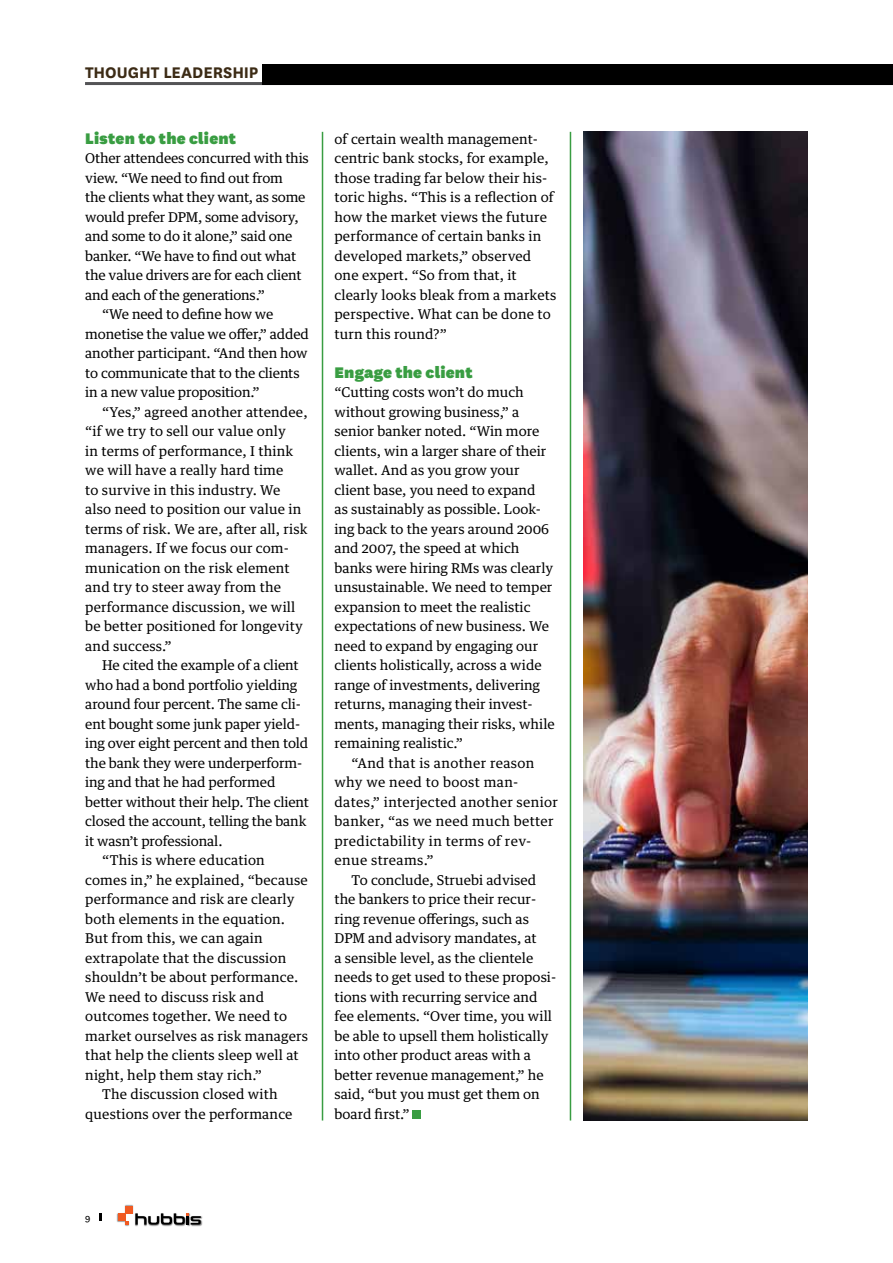
<style>
.page{position:relative;width:893px;height:1263px;background:#fff}
.page>*{position:absolute;margin:0;border:0;box-sizing:border-box;transform-origin:0 0}
.t1{font:900 18px "National";letter-spacing:.01em;color:#399d42}
.t2{font:700 18px "National";letter-spacing:-.005em;color:#3c2b15}
.t3{font:13.5px/19.5px "Guardian Text Egyp";color:#000}
.t4{font:13.5px "Guardian Text Egyp";letter-spacing:.025em;color:#000}
.t5{font:10.5px "National";color:#000}
</style>
<div class="page">
<img style="left:117px;top:1205px;width:85px;height:21px">
<svg style="left:135px;top:1213px;width:66px;height:11px"></svg>
<div style="left:126px;top:1206px;width:7px;height:7px;background:#f05a22"></div>
<div style="left:118px;top:1213px;width:8px;height:8px;background:#f05a22"></div>
<svg style="left:100px;top:1214px;width:2px;height:7px"></svg>
<hr style="left:570px;top:132px;width:1px;height:988px;background:#399d42">
<hr style="left:322px;top:132px;width:1px;height:988px;background:#399d42">
<div style="left:413px;top:1110px;width:8px;height:9px;background:#399d42"></div>
<img style="left:584px;top:132px;width:223px;height:988px">
<hr style="left:85px;top:82px;width:808px;height:3px;background:#545456">
<div style="left:263px;top:65px;width:630px;height:20px;background:#000"></div>
<h1 class="t2" style="left:85px;top:59px;width:175px">THOUGHT LEADERSHIP</h1>
<h1 class="t1" style="left:85px;top:126px;width:152px">Listen to the client</h1>
<p class="t3" style="left:85px;top:147px;width:225px">Other attendees concurred with this</p>
<p class="t3" style="left:85px;top:167px;width:199px">view. “We need to find out from</p>
<p class="t3" style="left:85px;top:186px;width:222px">the clients what they want, as some</p>
<p class="t3" style="left:85px;top:206px;width:215px">would prefer DPM, some advisory,</p>
<p class="t3" style="left:85px;top:225px;width:209px">and some to do it alone,” said one</p>
<p class="t3" style="left:85px;top:245px;width:212px">banker. “We have to find out what</p>
<p class="t3" style="left:85px;top:264px;width:218px">the value drivers are for each client</p>
<p class="t3" style="left:85px;top:284px;width:181px">and each of the generations.”</p>
<p class="t3" style="left:102px;top:303px;width:173px">“We need to define how we</p>
<p class="t3" style="left:85px;top:323px;width:225px">monetise the value we offer,” added</p>
<p class="t3" style="left:85px;top:342px;width:224px">another participant. “And then how</p>
<p class="t3" style="left:85px;top:362px;width:216px">to communicate that to the clients</p>
<p class="t3" style="left:85px;top:381px;width:176px">in a new value proposition.”</p>
<p class="t3" style="left:102px;top:401px;width:207px">“Yes,” agreed another attendee,</p>
<p class="t3" style="left:85px;top:420px;width:202px">“if we try to sell our value only</p>
<p class="t3" style="left:85px;top:440px;width:209px">in terms of performance, I think</p>
<p class="t3" style="left:85px;top:459px;width:200px">we will have a really hard time</p>
<p class="t3" style="left:85px;top:479px;width:197px">to survive in this industry. We</p>
<p class="t3" style="left:85px;top:498px;width:218px">also need to position our value in</p>
<p class="t3" style="left:85px;top:518px;width:224px">terms of risk. We are, after all, risk</p>
<p class="t3" style="left:85px;top:537px;width:205px">managers. If we focus our com-</p>
<p class="t3" style="left:85px;top:557px;width:206px">munication on the risk element</p>
<p class="t3" style="left:85px;top:576px;width:197px">and try to steer away from the</p>
<p class="t3" style="left:85px;top:596px;width:212px">performance discussion, we will</p>
<p class="t3" style="left:85px;top:615px;width:219px">be better positioned for longevity</p>
<p class="t3" style="left:85px;top:635px;width:88px">and success.”</p>
<p class="t3" style="left:102px;top:654px;width:198px">He cited the example of a client</p>
<p class="t3" style="left:85px;top:674px;width:213px">who had a bond portfolio yielding</p>
<p class="t3" style="left:85px;top:693px;width:217px">around four percent. The same cli-</p>
<p class="t3" style="left:85px;top:713px;width:216px">ent bought some junk paper yield-</p>
<p class="t3" style="left:85px;top:732px;width:224px">ing over eight percent and then told</p>
<p class="t3" style="left:85px;top:752px;width:218px">the bank they were underperform-</p>
<p class="t3" style="left:85px;top:771px;width:192px">ing and that he had performed</p>
<p class="t3" style="left:85px;top:791px;width:225px">better without their help. The client</p>
<p class="t3" style="left:85px;top:810px;width:223px">closed the account, telling the bank</p>
<p class="t3" style="left:85px;top:830px;width:139px">it wasn’t professional.</p>
<p class="t3" style="left:102px;top:849px;width:164px">“This is where education</p>
<p class="t3" style="left:85px;top:869px;width:224px">comes in,” he explained, “because</p>
<p class="t3" style="left:85px;top:888px;width:211px">performance and risk are clearly</p>
<p class="t3" style="left:85px;top:908px;width:201px">both elements in the equation.</p>
<p class="t3" style="left:85px;top:927px;width:179px">But from this, we can again</p>
<p class="t3" style="left:85px;top:947px;width:202px">extrapolate that the discussion</p>
<p class="t3" style="left:85px;top:966px;width:215px">shouldn’t be about performance.</p>
<p class="t3" style="left:85px;top:986px;width:180px">We need to discuss risk and</p>
<p class="t3" style="left:85px;top:1005px;width:203px">outcomes together. We need to</p>
<p class="t3" style="left:85px;top:1025px;width:224px">market ourselves as risk managers</p>
<p class="t3" style="left:85px;top:1044px;width:215px">that help the clients sleep well at</p>
<p class="t3" style="left:85px;top:1064px;width:178px">night, help them stay rich.”</p>
<p class="t3" style="left:102px;top:1083px;width:177px">The discussion closed with</p>
<p class="t3" style="left:85px;top:1103px;width:209px">questions over the performance</p>
<p class="t3" style="left:334px;top:128px;width:223px">of certain wealth management&shy;centric bank stocks, for example, those trading far below their his&shy;toric highs. “This is a reflection of how the market views the future performance of certain banks in developed markets,” observed one expert. “So from that, it clearly looks bleak from a markets perspective. What can be done to turn this round?”</p>
<h1 class="t1" style="left:334px;top:360px;width:140px">Engage the client</h1>
<p class="t3" style="left:334px;top:381px;width:191px">“Cutting costs won’t do much</p>
<p class="t3" style="left:334px;top:401px;width:186px">without growing business,” a</p>
<p class="t3" style="left:334px;top:420px;width:206px">senior banker noted. “Win more</p>
<p class="t3" style="left:334px;top:440px;width:213px">clients, win a larger share of their</p>
<p class="t3" style="left:334px;top:459px;width:187px">wallet. And as you grow your</p>
<p class="t3" style="left:334px;top:479px;width:203px">client base, you need to expand</p>
<p class="t3" style="left:334px;top:498px;width:208px">as sustainably as possible. Look-</p>
<p class="t3" style="left:334px;top:518px;width:216px">ing back to the years around 2006</p>
<p class="t3" style="left:334px;top:537px;width:186px">and 2007, the speed at which</p>
<p class="t3" style="left:334px;top:557px;width:220px">banks were hiring RMs was clearly</p>
<p class="t3" style="left:334px;top:576px;width:219px">unsustainable. We need to temper</p>
<p class="t3" style="left:334px;top:596px;width:197px">expansion to meet the realistic</p>
<p class="t3" style="left:334px;top:615px;width:216px">expectations of new business. We</p>
<p class="t3" style="left:334px;top:635px;width:205px">need to expand by engaging our</p>
<p class="t3" style="left:334px;top:654px;width:209px">clients holistically, across a wide</p>
<p class="t3" style="left:334px;top:674px;width:207px">range of investments, delivering</p>
<p class="t3" style="left:334px;top:693px;width:200px">returns, managing their invest-</p>
<p class="t3" style="left:334px;top:713px;width:222px">ments, managing their risks, while</p>
<p class="t3" style="left:334px;top:732px;width:130px">remaining realistic.”</p>
<p class="t4" style="left:351px;top:752px;width:184px">“And that is another reason</p>
<p class="t4" style="left:334px;top:771px;width:185px">why we need to boost man-</p>
<p class="t4" style="left:334px;top:791px;width:225px">dates,” interjected another senior</p>
<p class="t4" style="left:334px;top:810px;width:221px">banker, “as we need much better</p>
<p class="t4" style="left:334px;top:830px;width:198px">predictability in terms of rev-</p>
<p class="t4" style="left:334px;top:849px;width:101px">enue streams.”</p>
<p class="t3" style="left:351px;top:869px;width:186px">To conclude, Struebi advised</p>
<p class="t3" style="left:334px;top:888px;width:203px">the bankers to price their recur-</p>
<p class="t3" style="left:334px;top:908px;width:196px">ring revenue offerings, such as</p>
<p class="t3" style="left:334px;top:927px;width:204px">DPM and advisory mandates, at</p>
<p class="t3" style="left:334px;top:947px;width:200px">a sensible level, as the clientele</p>
<p class="t3" style="left:334px;top:966px;width:223px">needs to get used to these proposi-</p>
<p class="t3" style="left:334px;top:986px;width:205px">tions with recurring service and</p>
<p class="t3" style="left:334px;top:1005px;width:219px">fee elements. “Over time, you will</p>
<p class="t3" style="left:334px;top:1025px;width:216px">be able to upsell them holistically</p>
<p class="t3" style="left:334px;top:1044px;width:198px">into other product areas with a</p>
<p class="t3" style="left:334px;top:1064px;width:211px">better revenue management,” he</p>
<p class="t3" style="left:334px;top:1083px;width:207px">said, “but you must get them on</p>
<p class="t3" style="left:334px;top:1103px;width:77px">board first.”</p>
<p class="t5" style="left:85px;top:1211px;width:7px">9</p>
</div>
